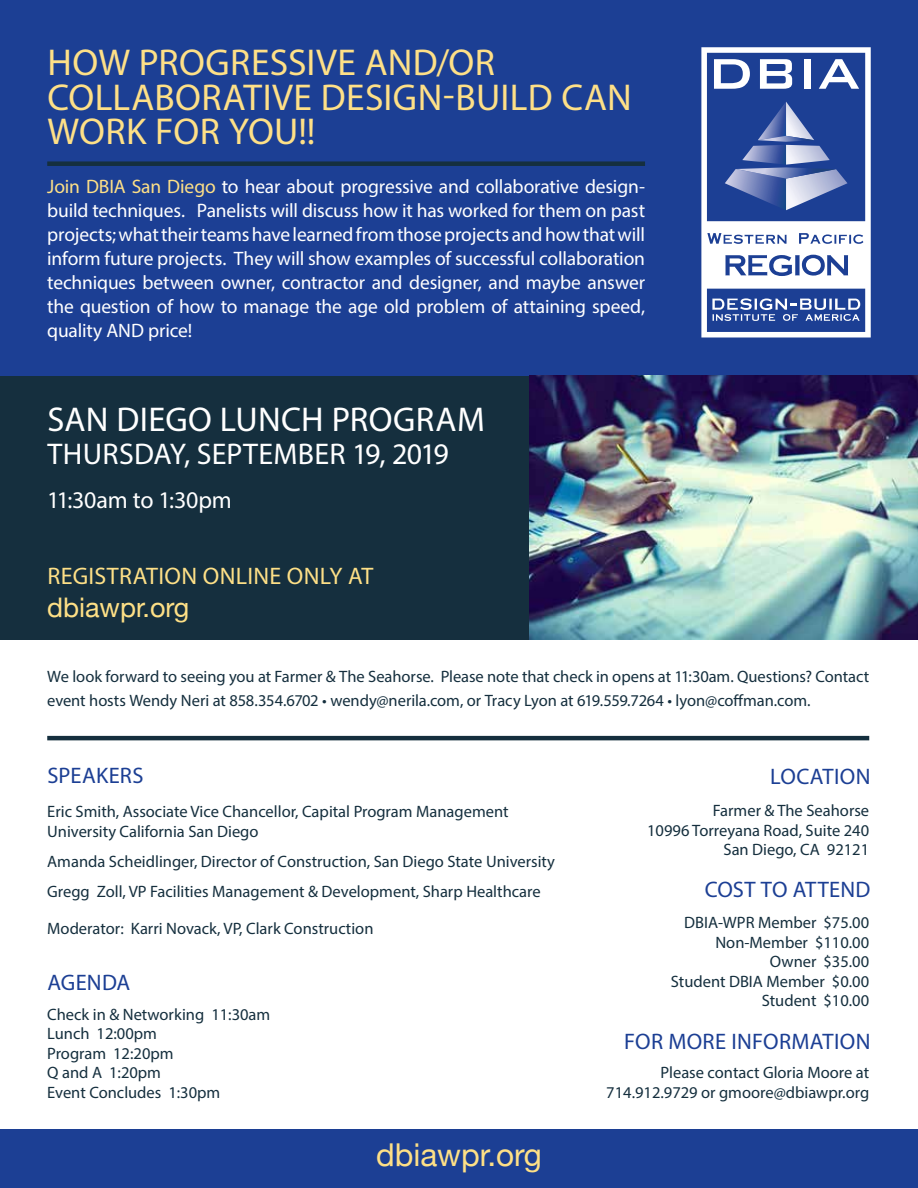
<style>
.page{position:relative;width:918px;height:1188px;background:#fff}
.page>*{position:absolute;margin:0;border:0;box-sizing:border-box;transform-origin:0 0}
.t1{font:37.5px/34.5px "Myriad Pro";letter-spacing:.01em;color:#fee087}
.t2{font:34.5px "Myriad Pro";letter-spacing:.01em;color:#fff}
.t3{font:31.5px "Helvetica Neue";color:#fee086}
.t4{font:30px "Myriad Pro";color:#fff}
.t5{font:27px "Helvetica Neue";color:#fee086}
.t6{font:24px "Myriad Pro";letter-spacing:.015em;color:#fee087}
.t7{font:24px "Myriad Pro";letter-spacing:-.015em;color:#fff}
.t8{font:22.5px "Myriad Pro";letter-spacing:.015em;color:#1c3f94}
.t9{font:19.5px/24px "Myriad Pro";letter-spacing:-.005em;color:#fff;text-align:justify}
.t10{font:16.5px/19.5px "Myriad Pro";color:#152f3e}
.s1{color:#fee087}
</style>
<div class="page">
<div style="left:0;top:0;width:918px;height:376px;background:#1c3f94"></div>
<div style="left:0;top:1129px;width:918px;height:59px;background:#1c3f94"></div>
<div style="left:0;top:376px;width:918px;height:263px;background:#152f3e"></div>
<div style="left:47px;top:161px;width:598px;height:5px;background:#152f3e"></div>
<hr style="left:47px;top:736px;width:822px;height:4px;background:#152f3e">
<svg style="left:701px;top:47px;width:170px;height:291px"></svg>
<svg style="left:725px;top:102px;width:123px;height:108px"></svg>
<svg style="left:712px;top:298px;width:148px;height:23px"></svg>
<svg style="left:706px;top:221px;width:161px;height:68px;background:#d8deec"></svg>
<svg style="left:714px;top:59px;width:36px;height:30px"></svg>
<svg style="left:760px;top:59px;width:32px;height:30px"></svg>
<div style="left:804px;top:59px;width:7px;height:30px;background:#fff"></div>
<svg style="left:819px;top:59px;width:40px;height:30px"></svg>
<img style="left:529px;top:376px;width:389px;height:263px">
<h1 class="t1" style="left:48px;top:45px;width:586px">HOW PROGRESSIVE AND/OR<br>COLLABORATIVE DESIGN-BUILD CAN<br>WORK FOR YOU!!</h1>
<p class="t9" style="left:47px;top:174px;width:599px"><span class="s1">Join DBIA San Diego</span> to hear about progressive and collaborative design&shy;build techniques. Panelists will discuss how it has worked for them on past projects; what their teams have learned from those projects and how that will inform future projects. They will show examples of successful collaboration techniques between owner, contractor and designer, and maybe answer the question of how to manage the age old problem of attaining speed, quality AND price!</p>
<h2 class="t2" style="left:48px;top:398px;width:439px">SAN DIEGO LUNCH PROGRAM</h2>
<h3 class="t4" style="left:48px;top:436px;width:403px">THURSDAY, SEPTEMBER 19, 2019</h3>
<h3 class="t7" style="left:47px;top:485px;width:186px">11:30am to 1:30pm</h3>
<h3 class="t6" style="left:47px;top:561px;width:327px">REGISTRATION ONLINE ONLY AT</h3>
<h3 class="t5" style="left:47px;top:588px;width:144px">dbiawpr.org</h3>
<p class="t10" style="left:47px;top:664px;width:823px;line-height:24px">We look forward to seeing you at Farmer &amp; The Seahorse. Please note that check in opens at 11:30am. Questions? Contact event hosts Wendy Neri at 858.354.6702 • wendy@nerila.com, or Tracy Lyon at 619.559.7264 • lyon@coffman.com.</p>
<h3 class="t8" style="left:47px;top:762px;width:98px">SPEAKERS</h3>
<h3 class="t8" style="left:770px;top:762px;width:102px">LOCATION</h3>
<p class="t10" style="left:47px;top:802px;width:463px">Eric Smith, Associate Vice Chancellor, Capital Program Management<br>University California San Diego</p>
<p class="t10" style="left:47px;top:846px;width:509px;line-height:30px">Amanda Scheidlinger, Director of Construction, San Diego State University<br>Gregg Zoll, VP Facilities Management &amp; Development, Sharp Healthcare</p>
<p class="t10" style="left:47px;top:919px;width:328px">Moderator: Karri Novack, VP, Clark Construction</p>
<h3 class="t8" style="left:47px;top:968px;width:84px">AGENDA</h3>
<p class="t10" style="left:47px;top:1004px;width:225px">Check in &amp; Networking 11:30am<br>Lunch 12:00pm<br>Program 12:20pm<br>Q and A 1:20pm<br>Event Concludes 1:30pm</p>
<h3 class="t3" style="left:376px;top:1132px;width:167px">dbiawpr.org</h3>
<p class="t10" style="left:647px;top:801px;width:224px;text-align:right">Farmer &amp; The Seahorse<br>10996 Torreyana Road, Suite 240<br>San Diego, CA 92121</p>
<h3 class="t8" style="left:705px;top:876px;width:167px">COST TO ATTEND</h3>
<p class="t10" style="left:671px;top:913px;width:200px;text-align:right">DBIA-WPR Member $75.00<br>Non-Member $110.00<br>Owner $35.00<br>Student DBIA Member $0.00<br>Student $10.00</p>
<h3 class="t8" style="left:624px;top:1027px;width:248px">FOR MORE INFORMATION</h3>
<p class="t10" style="left:606px;top:1063px;width:264px;text-align:right">Please contact Gloria Moore at<br>714.912.9729 or gmoore@dbiawpr.org</p>
</div>
